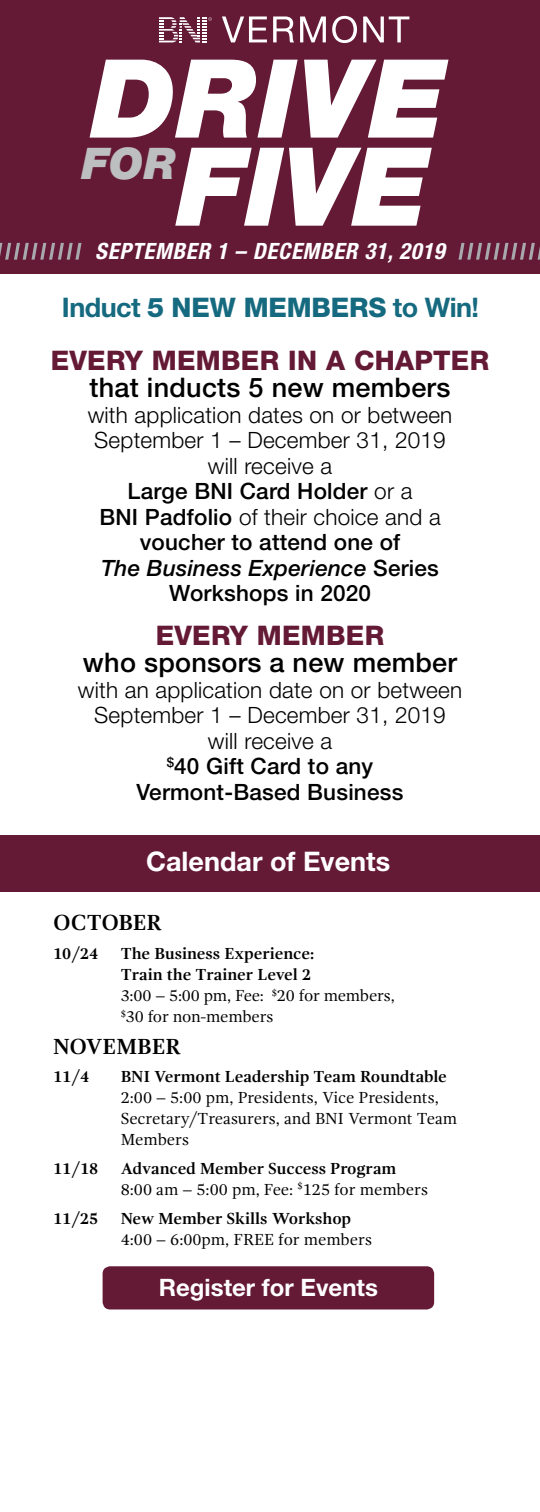
<style>
.page{position:relative;width:540px;height:1512px;background:#fff}
.page>*{position:absolute;margin:0;border:0;box-sizing:border-box;transform-origin:0 0}
.t1{font:italic 900 109.2px/88.1px "Helvetica Neue";color:#fff;text-align:right}
.t2{font:italic 900 43.65px "Helvetica Neue";color:#bcbec0}
.t3{font:800 27px/52.8px "Helvetica Neue";letter-spacing:.01em;color:#641934;text-align:center}
.t4{font:500 27px "Helvetica Neue";letter-spacing:.01em;color:#000}
.t5{font:700 27px "Helvetica Neue";color:#fff}
.t6{font:700 24px "Helvetica Neue";color:#fff}
.t7{font:300 22.5px/25.5px "Helvetica Neue";letter-spacing:.01em;color:#000;text-align:center}
.t8{font:italic 700 condensed 22.5px "Helvetica Neue";letter-spacing:.035em;color:#fff}
.t9{font:700 22.5px "Gandhi Serif";color:#000}
.t10{font:16.5px/21px "Gandhi Serif";letter-spacing:-.005em;color:#000}
.t11{font:700 16.5px "Gandhi Serif";color:#000}
.s1{font-weight:700;color:#156a7f}
.s2{color:#156a7f}
.s3{font-weight:500}
.s4{font-weight:500;font-style:italic}
.s5{font-weight:700}
</style>
<div class="page">
<div style="left:0;top:835px;width:539px;height:56px;background:#641934"></div>
<div style="left:103px;top:1266px;width:331px;height:43px;background:#641934;border-radius:8px"></div>
<div style="left:0;top:0;width:540px;height:274px;background:#641934"></div>
<svg style="left:159px;top:17px;width:53px;height:25px"></svg>
<svg style="left:222px;top:16px;width:187px;height:27px"></svg>
<svg style="left:0;top:242px;width:82px;height:18px"></svg>
<svg style="left:458px;top:242px;width:82px;height:18px"></svg>
<h1 class="t1" style="left:91px;top:53px;width:356px">DRIVE<br>FIVE</h1>
<h2 class="t2" style="left:81px;top:137px;width:96px">FOR</h2>
<p class="t8" style="left:95px;top:238px;width:351px">SEPTEMBER 1 – DECEMBER 31, 2019</p>
<p class="t3" style="left:51px;top:281px;width:440px"><span class="s1">Induct</span> <span class="s2">5 NEW MEMBERS</span> <span class="s1">to Win!<br></span>EVERY MEMBER IN A CHAPTER</p>
<p class="t4" style="left:90px;top:372px;width:362px">that inducts 5 new members</p>
<p class="t7" style="left:88px;top:402px;width:366px">with application dates on or between<br>September 1 – December 31, 2019 will receive a<br><span class="s3">Large BNI Card Holder</span> or a<br><span class="s3">BNI Padfolio</span> of their choice and a <span class="s3">voucher to attend one of<br></span><span class="s4">The Business Experience</span> <span class="s3">Series<br>Workshops in 2020</span></p>
<p class="t3" style="left:156px;top:609px;width:230px">EVERY MEMBER</p>
<p class="t4" style="left:83px;top:646px;width:376px">who sponsors a new member</p>
<p class="t7" style="left:78px;top:676px;width:386px">with an application date on or between<br>September 1 – December 31, 2019 will receive a<br><sup>$</sup><span class="s3">40 Gift Card to any<br>Vermont-Based Business</span></p>
<p class="t5" style="left:146px;top:845px;width:246px">Calendar of Events</p>
<p class="t9" style="left:53px;top:910px;width:110px">OCTOBER</p>
<p class="t11" style="left:53px;top:944px;width:47px">10/24</p>
<p class="t10" style="left:121px;top:943px;width:276px"><span class="s5">The Business Experience:<br>Train the Trainer Level 2<br></span>3:00 – 5:00 pm, Fee: <sup>$</sup>20 for members, <sup>$</sup>30 for non-members</p>
<p class="t9" style="left:53px;top:1033px;width:129px">NOVEMBER</p>
<p class="t11" style="left:53px;top:1067px;width:38px">11/4</p>
<p class="t11" style="left:121px;top:1067px;width:328px">BNI Vermont Leadership Team Roundtable</p>
<p class="t10" style="left:121px;top:1087px;width:338px">2:00 – 5:00 pm, Presidents, Vice Presidents,<br>Secretary/Treasurers, and BNI Vermont Team<br>Members</p>
<p class="t11" style="left:53px;top:1159px;width:47px">11/18</p>
<p class="t10" style="left:121px;top:1158px;width:309px"><span class="s5">Advanced Member Success Program<br></span>8:00 am – 5:00 pm, Fee: <sup>$</sup>125 for members</p>
<p class="t11" style="left:53px;top:1209px;width:47px">11/25</p>
<p class="t11" style="left:121px;top:1209px;width:232px">New Member Skills Workshop</p>
<p class="t10" style="left:121px;top:1229px;width:253px">4:00 – 6:00pm, FREE for members</p>
<p class="t6" style="left:159px;top:1272px;width:221px">Register for Events</p>
</div>
